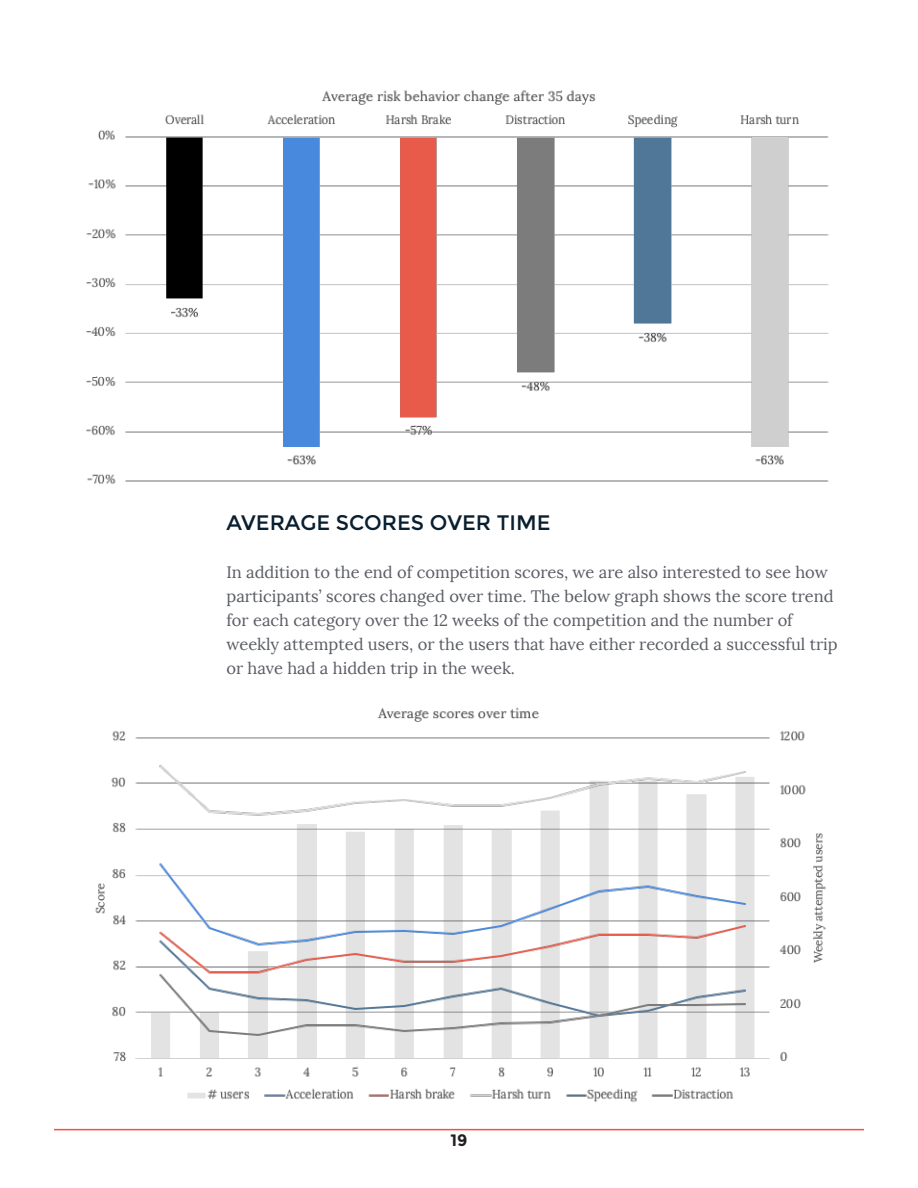
<style>
.page{position:relative;width:918px;height:1188px;background:#fff}
.page>*{position:absolute;margin:0;border:0;box-sizing:border-box;transform-origin:0 0}
.heading_2{font:21px "Montserrat";color:#091f2f}
.body1{font:16.5px/24px "Lora";color:#5a5d65}
.t1{font:700 16.5px "Montserrat";color:#231f20}
</style>
<div class="page">
<img style="left:85px;top:90px;width:744px;height:394px">
<img style="left:95px;top:707px;width:731px;height:396px">
<hr style="left:54px;top:1129px;width:810px;height:1px;background:#fb4d42">
<p class="heading_2" style="left:226px;top:511px;width:325px">AVERAGE SCORES OVER TIME</p>
<p class="body1" style="left:226px;top:560px;width:613px">In addition to the end of competition scores, we are also interested to see how participants’ scores changed over time. The below graph shows the score trend for each category over the 12 weeks of the competition and the number of weekly attempted users, or the users that have either recorded a successful trip or have had a hidden trip in the week.</p>
<p class="t1" style="left:450px;top:1131px;width:19px">19</p>
</div>
